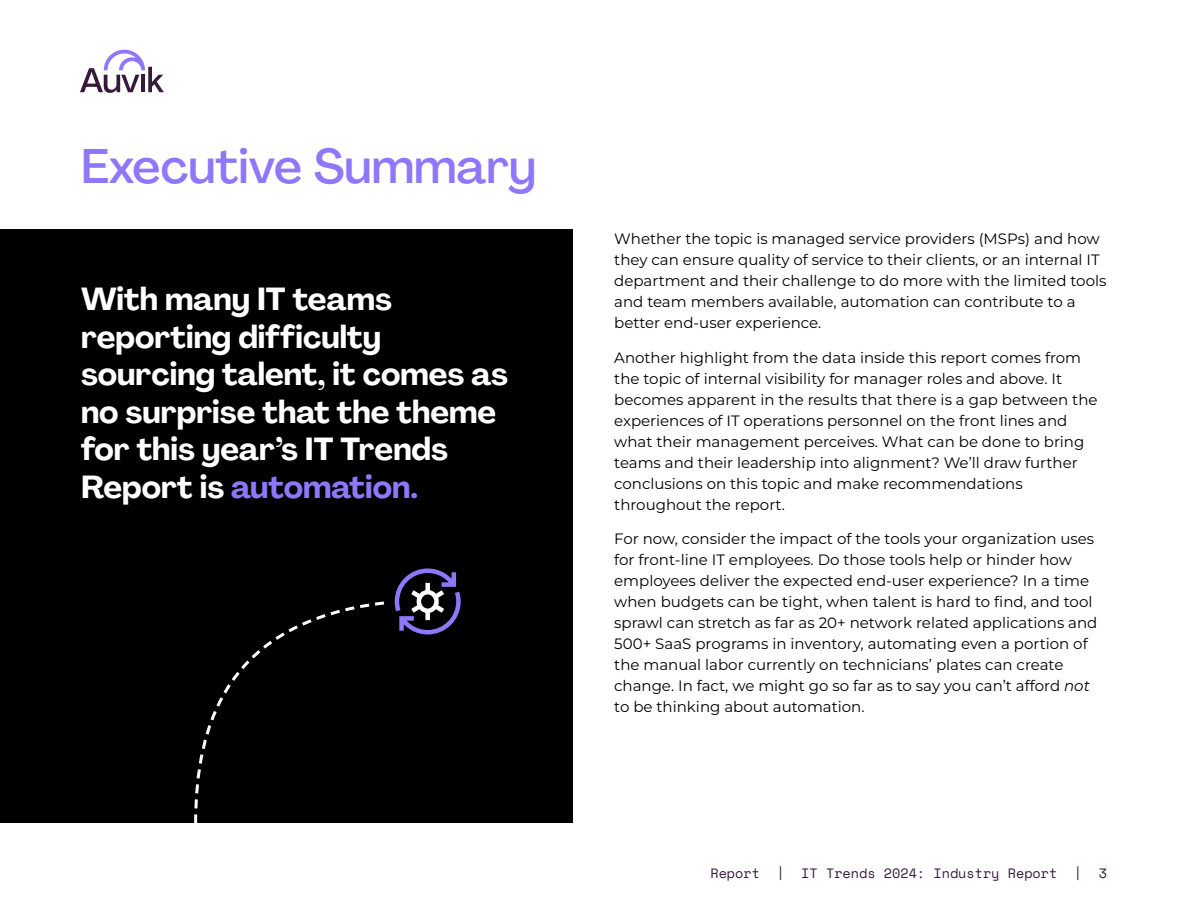
<style>
.page{position:relative;width:1188px;height:918px;background:#fff}
.page>*{position:absolute;margin:0;border:0;box-sizing:border-box;transform-origin:0 0}
.t1{font:500 48px "PP Agrandir";color:#8e77fb}
.t2{font:700 31.5px/37.5px "PP Agrandir";color:#fff}
.t3{font:15px/21px "Montserrat";color:#000}
.t4{font:13.5px "Space Mono";color:#37193c}
.s1{color:#8e77fb}
.s2{font-style:italic}
</style>
<div class="page">
<svg style="left:80px;top:50px;width:84px;height:43px"></svg>
<div style="left:0;top:230px;width:572px;height:594px;background:#000"></div>
<svg style="left:394px;top:568px;width:67px;height:67px"></svg>
<svg style="left:193px;top:601px;width:194px;height:223px"></svg>
<h1 class="t1" style="left:81px;top:137px;width:457px">Executive Summary</h1>
<h2 class="t2" style="left:81px;top:281px;width:428px">With many IT teams reporting difficulty sourcing talent, it comes as no surprise that the theme for this year’s IT Trends<br>Report is <span class="s1">automation.</span></h2>
<p class="t3" style="left:614px;top:228px;width:494px">Whether the topic is managed service providers (MSPs) and how they can ensure quality of service to their clients, or an internal IT department and their challenge to do more with the limited tools and team members available, automation can contribute to a better end-user experience.</p>
<p class="t3" style="left:614px;top:346px;width:485px">Another highlight from the data inside this report comes from the topic of internal visibility for manager roles and above. It becomes apparent in the results that there is a gap between the experiences of IT operations personnel on the front lines and what their management perceives. What can be done to bring teams and their leadership into alignment? We’ll draw further conclusions on this topic and make recommendations throughout the report.</p>
<p class="t3" style="left:614px;top:528px;width:485px">For now, consider the impact of the tools your organization uses for front-line IT employees. Do those tools help or hinder how employees deliver the expected end-user experience? In a time when budgets can be tight, when talent is hard to find, and tool sprawl can stretch as far as 20+ network related applications and 500+ SaaS programs in inventory, automating even a portion of the manual labor currently on technicians’ plates can create change. In fact, we might go so far as to say you can’t afford <span class="s2">not </span>to be thinking about automation.</p>
<p class="t4" style="left:710px;top:863px;width:398px">Report | IT Trends 2024: Industry Report | 3</p>
</div>
